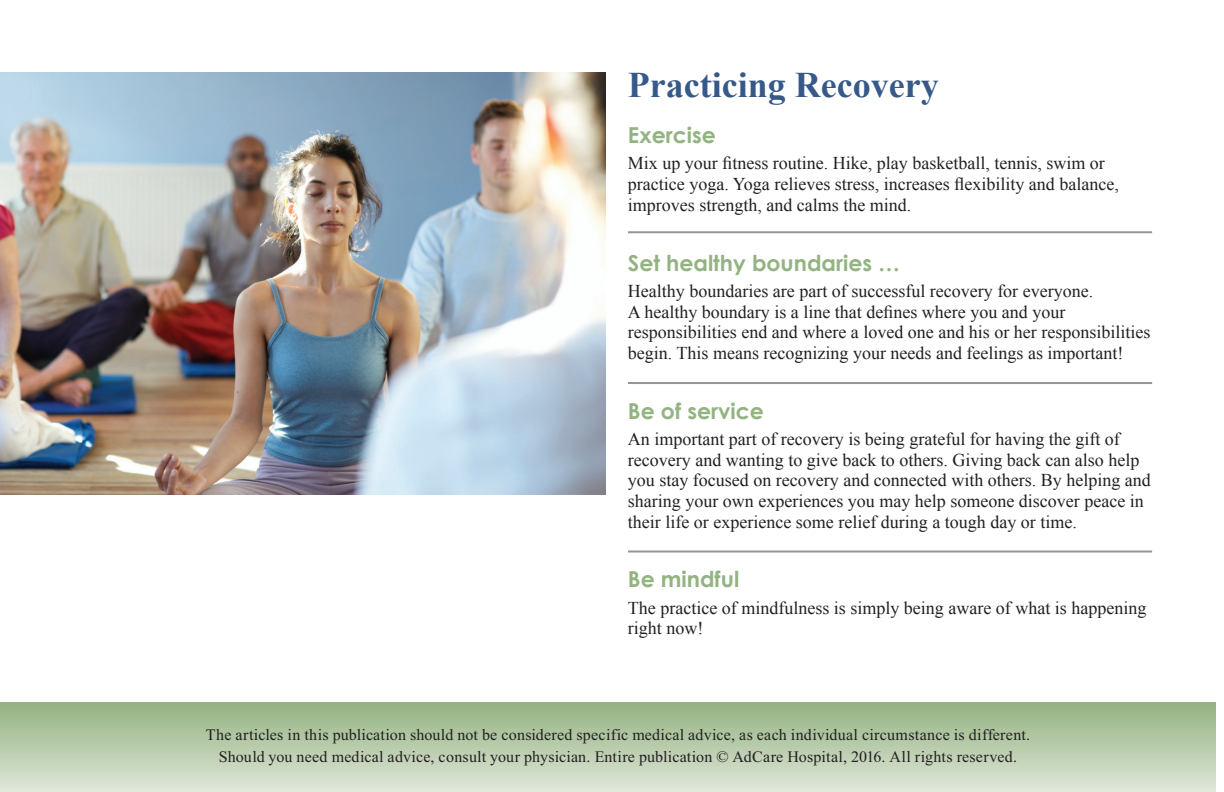
<style>
.page{position:relative;width:1224px;height:792px;background:#fff}
.page>*{position:absolute;margin:0;border:0;box-sizing:border-box;transform-origin:0 0}
.t1{font:700 36px "Times New Roman";color:#365989}
.t2{font:700 22px "Century Gothic";color:#94b383}
.t3{font:18px/20.8px "Times New Roman";color:#231f20}
.t4{font:16px/22px "Times New Roman";letter-spacing:.015em;color:#231f20;text-align:center}
</style>
<div class="page">
<div style="left:0;top:703px;width:1216px;height:89px;background:linear-gradient(to bottom,#93b282,#e0e7d9)"></div>
<img style="left:0;top:73px;width:606px;height:421px">
<hr style="left:628px;top:231px;width:524px;height:2px;background:#939598">
<hr style="left:628px;top:382px;width:524px;height:2px;background:#939598">
<hr style="left:628px;top:551px;width:524px;height:2px;background:#939598">
<h1 class="t1" style="left:628px;top:60px;width:312px">Practicing Recovery</h1>
<p class="t2" style="left:628px;top:121px;width:89px">Exercise</p>
<p class="t3" style="left:628px;top:153px;width:492px">Mix up your fitness routine. Hike, play basketball, tennis, swim or practice yoga. Yoga relieves stress, increases flexibility and balance, improves strength, and calms the mind.</p>
<p class="t2" style="left:628px;top:249px;width:274px">Set healthy boundaries …</p>
<p class="t3" style="left:628px;top:280px;width:524px">Healthy boundaries are part of successful recovery for everyone.<br>A healthy boundary is a line that defines where you and your responsibilities end and where a loved one and his or her responsibilities begin. This means recognizing your needs and feelings as important!</p>
<p class="t2" style="left:628px;top:397px;width:137px">Be of service</p>
<p class="t3" style="left:628px;top:428px;width:524px">An important part of recovery is being grateful for having the gift of recovery and wanting to give back to others. Giving back can also help you stay focused on recovery and connected with others. By helping and sharing your own experiences you may help someone discover peace in their life or experience some relief during a tough day or time.</p>
<p class="t2" style="left:628px;top:566px;width:113px">Be mindful</p>
<p class="t3" style="left:628px;top:597px;width:520px">The practice of mindfulness is simply being aware of what is happening right now!</p>
<p class="t4" style="left:206px;top:724px;width:826px">The articles in this publication should not be considered specific medical advice, as each individual circumstance is different.<br>Should you need medical advice, consult your physician. Entire publication © AdCare Hospital, 2016. All rights reserved.</p>
</div>
